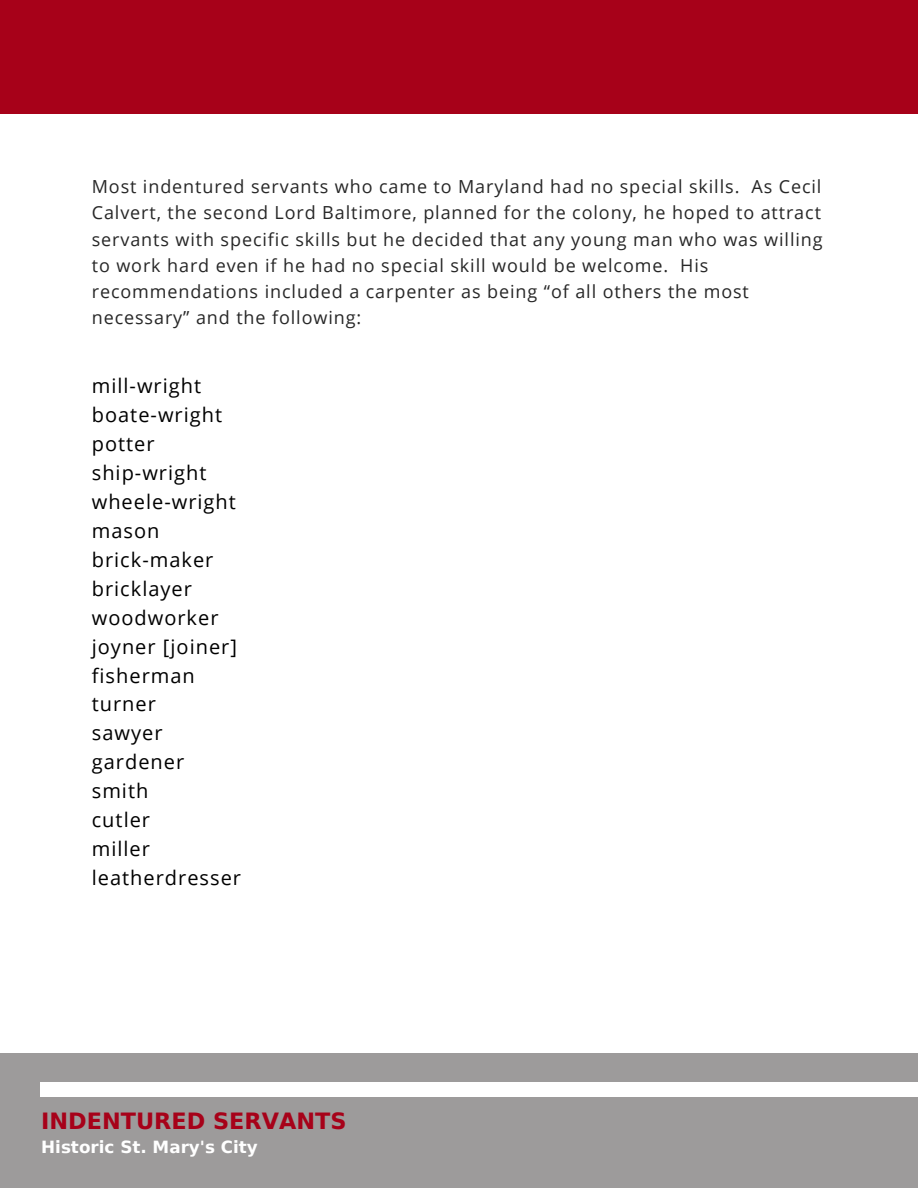
<style>
.page{position:relative;width:918px;height:1188px;background:#fff}
.page>*{position:absolute;margin:0;border:0;box-sizing:border-box;transform-origin:0 0}
.t1{font:700 22.35px "DejaVu Sans";color:#a70119}
.t2{font:19.95px "Open Sans";letter-spacing:.05em;color:#000}
.t3{font:18px/26.2px "Open Sans";letter-spacing:.05em;color:#272727}
.t4{font:700 16.8px "DejaVu Sans";color:#fff}
</style>
<div class="page">
<div style="left:0;top:0;width:918px;height:114px;background:#a70119"></div>
<div style="left:0;top:1053px;width:918px;height:135px;background:#9d9b9b"></div>
<div style="left:40px;top:1082px;width:878px;height:15px;background:#fff"></div>
<p class="t3" style="left:92px;top:173px;width:732px">Most indentured servants who came to Maryland had no special skills. As Cecil Calvert, the second Lord Baltimore, planned for the colony, he hoped to attract servants with specific skills but he decided that any young man who was willing to work hard even if he had no special skill would be welcome. His recommendations included a carpenter as being “of all others the most necessary” and the following:</p>
<p class="t2" style="left:92px;top:372px;width:111px">mill-wright</p>
<p class="t2" style="left:92px;top:401px;width:132px">boate-wright</p>
<p class="t2" style="left:92px;top:430px;width:64px">potter</p>
<p class="t2" style="left:92px;top:459px;width:116px">ship-wright</p>
<p class="t2" style="left:92px;top:488px;width:146px">wheele-wright</p>
<p class="t2" style="left:92px;top:517px;width:69px">mason</p>
<p class="t2" style="left:92px;top:545px;width:123px">brick-maker</p>
<p class="t2" style="left:92px;top:574px;width:102px">bricklayer</p>
<p class="t2" style="left:92px;top:603px;width:128px">woodworker</p>
<p class="t2" style="left:92px;top:632px;width:147px">joyner [joiner]</p>
<p class="t2" style="left:92px;top:661px;width:105px">fisherman</p>
<p class="t2" style="left:92px;top:690px;width:66px">turner</p>
<p class="t2" style="left:92px;top:719px;width:72px">sawyer</p>
<p class="t2" style="left:92px;top:748px;width:94px">gardener</p>
<p class="t2" style="left:92px;top:777px;width:58px">smith</p>
<p class="t2" style="left:92px;top:806px;width:60px">cutler</p>
<p class="t2" style="left:92px;top:835px;width:60px">miller</p>
<p class="t2" style="left:92px;top:864px;width:151px">leatherdresser</p>
<p class="t1" style="left:41px;top:1109px;width:307px">INDENTURED SERVANTS</p>
<p class="t4" style="left:41px;top:1137px;width:218px">Historic St. Mary's City</p>
</div>
